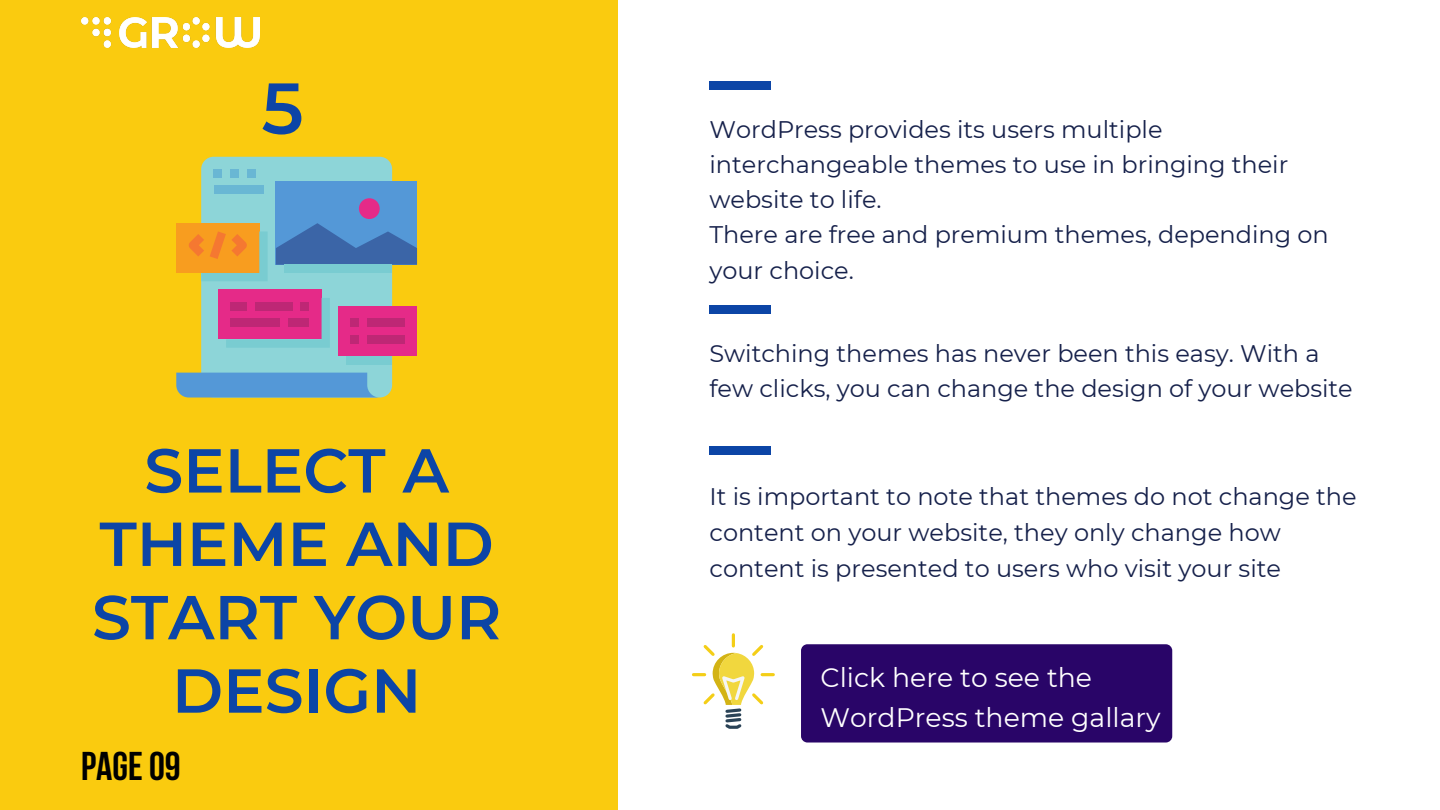
<style>
.page{position:relative;width:1440px;height:810px;background:#fff}
.page>*{position:absolute;margin:0;border:0;box-sizing:border-box;transform-origin:0 0}
.t1{font:600 72px "Montserrat";color:#0c45a6}
.t2{font:600 61.9px/73.4px "Montserrat";color:#0c45a6;text-align:center}
.t3{font:700 40px "Bebas Neue";color:#000}
.t4{font:26.7px/39.8px "Montserrat";color:#fff}
.t5{font:24px/35.1px "Montserrat";color:#16214b}
</style>
<div class="page">
<div style="left:0;top:0;width:618px;height:810px;background:#facb0f"></div>
<div style="left:710px;top:81px;width:61px;height:8px;background:#0c45a6"></div>
<div style="left:710px;top:305px;width:61px;height:9px;background:#0c45a6"></div>
<div style="left:710px;top:447px;width:61px;height:8px;background:#0c45a6"></div>
<svg style="left:693px;top:635px;width:80px;height:94px"></svg>
<div style="left:201px;top:157px;width:191px;height:241px;background:#8dd5d8;border-radius:12px"></div>
<svg style="left:176px;top:373px;width:211px;height:25px;background:#5c9ed3"></svg>
<div style="left:176px;top:223px;width:83px;height:50px;background:#f89d1f"></div>
<div style="left:276px;top:182px;width:141px;height:83px;background:#5498d7"></div>
<svg style="left:276px;top:223px;width:141px;height:42px"></svg>
<div style="left:359px;top:198px;width:21px;height:21px;background:#e52a88;border-radius:50%"></div>
<div style="left:218px;top:290px;width:104px;height:49px;background:#e52a88"></div>
<div style="left:214px;top:169px;width:8px;height:9px;background:#69b7d4"></div>
<div style="left:230px;top:169px;width:9px;height:9px;background:#69b7d4"></div>
<div style="left:247px;top:169px;width:8px;height:9px;background:#69b7d4"></div>
<div style="left:214px;top:186px;width:49px;height:8px;background:#69b7d4"></div>
<div style="left:338px;top:306px;width:79px;height:50px;background:#e52a88"></div>
<div style="left:351px;top:319px;width:8px;height:8px;background:#be2775"></div>
<div style="left:351px;top:335px;width:8px;height:9px;background:#be2775"></div>
<div style="left:367px;top:319px;width:38px;height:8px;background:#be2775"></div>
<div style="left:367px;top:335px;width:38px;height:9px;background:#be2775"></div>
<div style="left:284px;top:265px;width:108px;height:8px;background:#79ccd1"></div>
<div style="left:346px;top:356px;width:46px;height:8px;background:#79ccd1"></div>
<svg style="left:189px;top:231px;width:79px;height:50px"></svg>
<svg style="left:226px;top:298px;width:104px;height:50px"></svg>
<div style="left:801px;top:644px;width:371px;height:99px;background:#290568;border-radius:6px"></div>
<img style="left:81px;top:18px;width:179px;height:30px">
<p class="t1" style="left:262px;top:64px;width:44px">5</p>
<p class="t2" style="left:92px;top:434px;width:411px">SELECT A<br>THEME AND<br>START YOUR<br>DESIGN</p>
<p class="t3" style="left:81px;top:750px;width:101px">Page09</p>
<p class="t5" style="left:710px;top:112px;width:580px">WordPress provides its users multiple interchangeable themes to use in bringing their website to life.</p>
<p class="t5" style="left:710px;top:217px;width:621px">There are free and premium themes, depending on your choice.</p>
<p class="t5" style="left:710px;top:336px;width:645px">Switching themes has never been this easy. With a few clicks, you can change the design of your website</p>
<p class="t5" style="left:710px;top:478px;width:649px;line-height:36px">It is important to note that themes do not change the content on your website, they only change how content is presented to users who visit your site</p>
<p class="t4" style="left:821px;top:658px;width:342px">Click here to see the<br>WordPress theme gallary</p>
</div>
